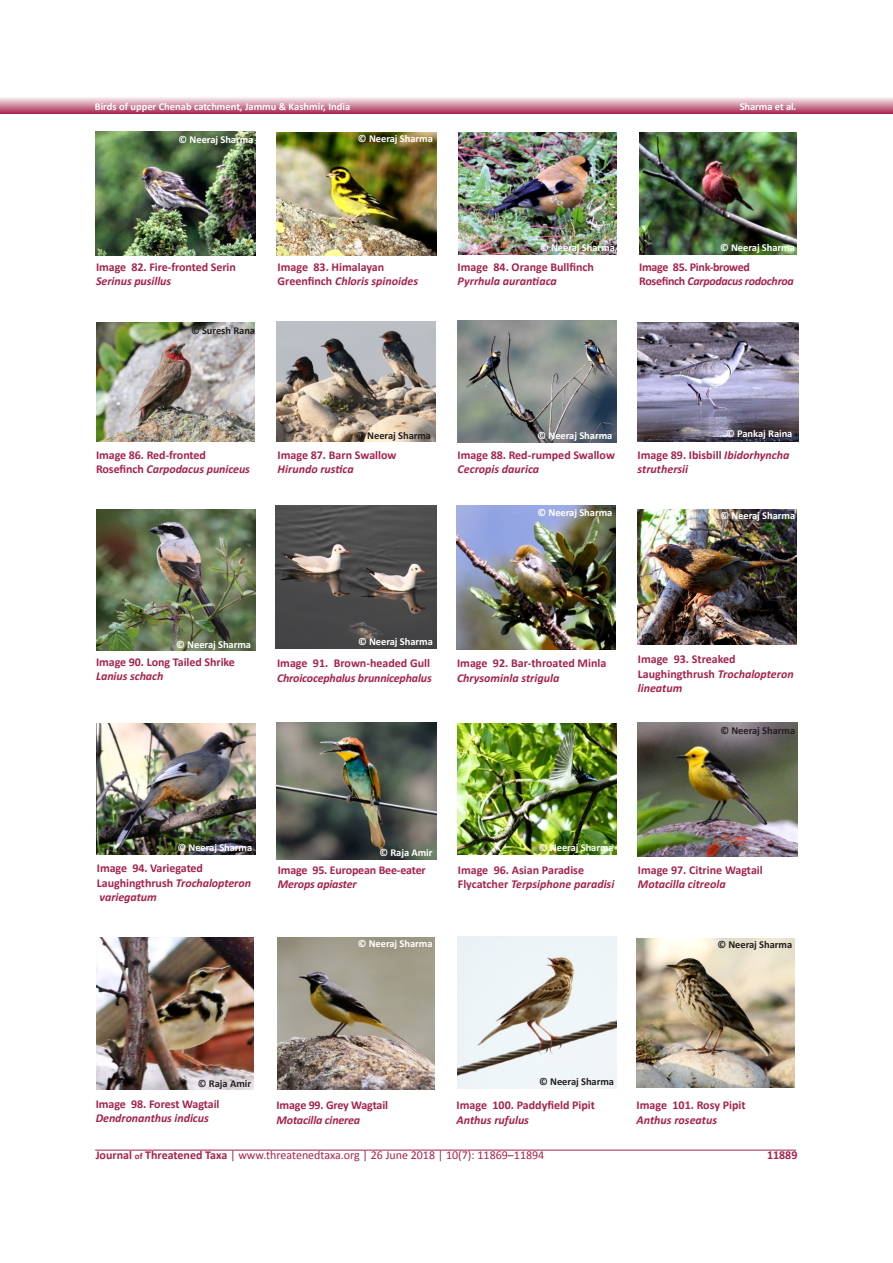
<style>
.page{position:relative;width:893px;height:1263px;background:#fff}
.page>*{position:absolute;margin:0;border:0;box-sizing:border-box;transform-origin:0 0}
.t1{font:700 12px/14.4px "Calibri";letter-spacing:-.005em;color:#a5234c}
.t2{font:italic 700 12px/14.4px "Calibri";letter-spacing:-.005em;color:#a5234c}
.t3{font:12px "Calibri";color:#a5234c}
.t4{font:700 12px/14.4px "Calibri";letter-spacing:-.025em;color:#a5234c}
.t5{font:12px "Calibri Bold 2";color:#a5234c}
.t6{font:10.5px "Calibri Bold 2";letter-spacing:-.005em;color:#fff}
.t7{font:700 10.5px "Calibri";letter-spacing:-.005em;color:#fff}
.t8{font:10.5px "Calibri Bold 2";letter-spacing:-.005em;color:#231f20}
.t9{font:700 10.5px "Calibri";letter-spacing:-.005em;color:#231f20}
.s1{font-style:italic}
.s2{font-family:"Calibri Bold Italic 2";font-weight:400}
.s3{font-style:normal}
.s4{font-family:"Calibri Bold 2";font-weight:400}
.s5{font-weight:700}
.s6{font-family:"Calibri Bold 2";font-size:9px}
</style>
<div class="page">
<svg style="left:0;top:97px;width:893px;height:16px;background:#d291a5"></svg>
<hr style="left:95px;top:1150px;width:701px;height:1px;background:#a5234c">
<img style="left:96px;top:132px;width:159px;height:123px">
<img style="left:276px;top:132px;width:160px;height:123px">
<img style="left:459px;top:132px;width:157px;height:123px">
<img style="left:639px;top:132px;width:158px;height:122px">
<img style="left:96px;top:322px;width:158px;height:119px">
<img style="left:276px;top:321px;width:159px;height:120px">
<img style="left:458px;top:321px;width:159px;height:121px">
<img style="left:638px;top:323px;width:160px;height:118px">
<img style="left:96px;top:509px;width:159px;height:142px">
<img style="left:276px;top:506px;width:160px;height:142px">
<img style="left:457px;top:505px;width:159px;height:145px">
<img style="left:638px;top:509px;width:159px;height:136px">
<img style="left:97px;top:723px;width:158px;height:132px">
<img style="left:276px;top:723px;width:160px;height:136px">
<img style="left:458px;top:724px;width:159px;height:130px">
<img style="left:638px;top:723px;width:160px;height:134px">
<img style="left:96px;top:937px;width:157px;height:153px">
<img style="left:277px;top:938px;width:158px;height:152px">
<svg style="left:457px;top:936px;width:160px;height:153px"></svg>
<img style="left:636px;top:938px;width:159px;height:149px">
<p class="t7" style="left:95px;top:100px;width:257px">Birds of upper Chenab catchment, Jammu &amp; Kashmir, India</p>
<p class="t7" style="left:740px;top:100px;width:58px">Sharma et al.</p>
<p class="t6" style="left:179px;top:133px;width:76px">© Neeraj Sharma</p>
<p class="t6" style="left:358px;top:132px;width:76px">© Neeraj Sharma</p>
<p class="t1" style="left:96px;top:259px;width:141px">Image 82. Fire-fronted Serin<br><span class="s1">Serinus pusillus</span></p>
<p class="t9" style="left:191px;top:323px;width:66px">© Suresh Rana</p>
<p class="t1" style="left:278px;top:259px;width:142px">Image 83. Himalayan<br>Greenfinch <span class="s1">Chloris spinoides</span></p>
<p class="t6" style="left:540px;top:240px;width:76px">© Neeraj Sharma</p>
<p class="t1" style="left:458px;top:259px;width:138px">Image 84. Orange Bullfinch<br><span class="s2">Pyrrhula aurantiaca</span></p>
<p class="t6" style="left:720px;top:240px;width:76px">© Neeraj Sharma</p>
<p class="t4" style="left:639px;top:259px;width:156px">Image 85. Pink-browed<br>Rosefinch <span class="s1">Carpodacus rodochroa</span></p>
<p class="t1" style="left:96px;top:448px;width:155px">Image 86. Red-fronted<br>Rosefinch <span class="s1">Carpodacus puniceus</span></p>
<p class="t8" style="left:356px;top:428px;width:76px">© Neeraj Sharma</p>
<p class="t6" style="left:537px;top:429px;width:76px">© Neeraj Sharma</p>
<p class="t7" style="left:726px;top:427px;width:68px">© Pankaj Raina</p>
<p class="t1" style="left:278px;top:448px;width:120px">Image 87. Barn Swallow<br><span class="s2">Hirundo rustica</span></p>
<p class="t1" style="left:458px;top:448px;width:159px">Image 88. Red-rumped Swallow<br><span class="s1">Cecropis daurica</span></p>
<p class="t6" style="left:537px;top:506px;width:76px">© Neeraj Sharma</p>
<p class="t2" style="left:638px;top:448px;width:153px"><span class="s3">Image 89. Ibisbill</span> Ibidorhyncha struthersii</p>
<p class="t6" style="left:720px;top:509px;width:76px">© Neeraj Sharma</p>
<p class="t6" style="left:176px;top:638px;width:76px">© Neeraj Sharma</p>
<p class="t1" style="left:96px;top:655px;width:140px">Image 90. Long Tailed Shrike<br><span class="s1">Lanius schach</span></p>
<p class="t6" style="left:358px;top:634px;width:76px">© Neeraj Sharma</p>
<p class="t1" style="left:277px;top:656px;width:155px">Image 91. Brown-headed Gull</p>
<p class="t2" style="left:277px;top:671px;width:156px">Chroicocephalus brunnicephalus</p>
<p class="t1" style="left:457px;top:656px;width:151px">Image 92. Bar-throated Minla<br><span class="s1">Chrysominla strigula</span></p>
<p class="t1" style="left:638px;top:652px;width:157px">Image 93. Streaked<br>Laughingthrush <span class="s1">Trochalopteron lineatum</span></p>
<p class="t8" style="left:720px;top:724px;width:76px">© Neeraj Sharma</p>
<p class="t6" style="left:177px;top:841px;width:76px">© Neeraj Sharma</p>
<p class="t6" style="left:539px;top:841px;width:76px">© Neeraj Sharma</p>
<p class="t7" style="left:379px;top:846px;width:55px">© Raja Amir</p>
<p class="t1" style="left:97px;top:861px;width:156px">Image 94. Variegated<br>Laughingthrush <span class="s1">Trochalopteron</span></p>
<p class="t2" style="left:100px;top:890px;width:59px">variegatum</p>
<p class="t1" style="left:278px;top:863px;width:150px">Image 95. European Bee-eater<br><span class="s1">Merops apiaster</span></p>
<p class="t1" style="left:458px;top:863px;width:158px">Image 96. Asian Paradise<br><span class="s4">Flycatcher</span> <span class="s1">Terpsiphone paradisi</span></p>
<p class="t1" style="left:638px;top:863px;width:126px">Image 97. Citrine Wagtail<br><span class="s1">Motacilla citreola</span></p>
<p class="t6" style="left:358px;top:937px;width:76px">© Neeraj Sharma</p>
<p class="t8" style="left:717px;top:938px;width:76px">© Neeraj Sharma</p>
<p class="t9" style="left:198px;top:1076px;width:55px">© Raja Amir</p>
<p class="t8" style="left:539px;top:1075px;width:76px">© Neeraj Sharma</p>
<p class="t1" style="left:96px;top:1096px;width:125px">Image 98. Forest Wagtail<br><span class="s1">Dendronanthus indicus</span></p>
<p class="t1" style="left:277px;top:1098px;width:113px">Image 99. Grey Wagtail<br><span class="s1">Motacilla cinerea</span></p>
<p class="t1" style="left:457px;top:1098px;width:140px">Image 100. Paddyfield Pipit<br><span class="s1">Anthus rufulus</span></p>
<p class="t1" style="left:637px;top:1098px;width:110px">Image 101. Rosy Pipit</p>
<p class="t2" style="left:637px;top:1112px;width:82px">Anthus roseatus</p>
<p class="t3" style="left:96px;top:1148px;width:450px"><span class="s5">Journal</span> <span class="s6">of</span> <span class="s5">Threatened Taxa</span> | www.threatenedtaxa.org | 26 June 2018 | 10(7): 11869–11894</p>
<p class="t5" style="left:767px;top:1148px;width:32px">11889</p>
</div>
